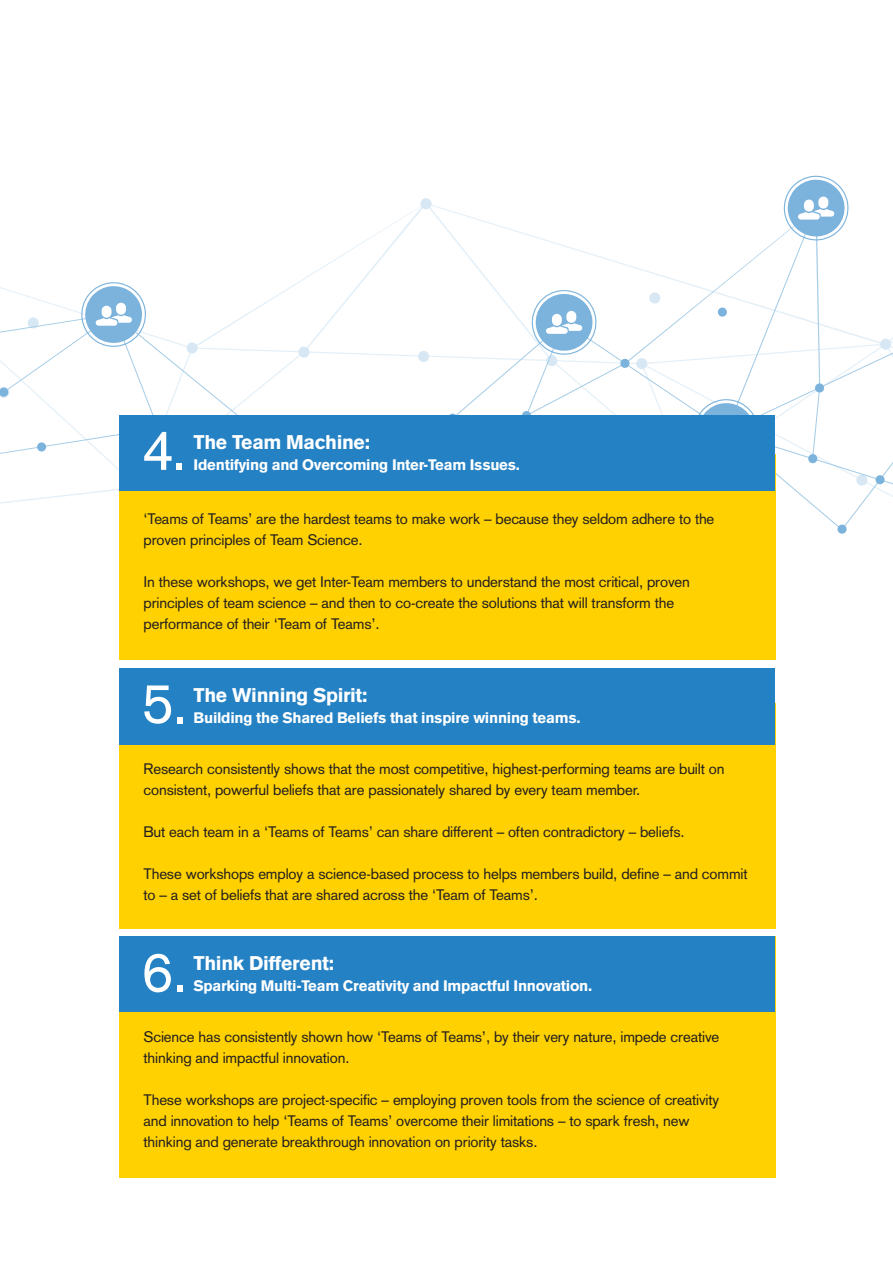
<style>
.page{position:relative;width:893px;height:1263px;background:#fff}
.page>*{position:absolute;margin:0;border:0;box-sizing:border-box;transform-origin:0 0}
.t1{font:55.8px "Akzidenz Grotesk";color:#fff}
.t2{font:900 19.5px "Akzidenz Grotesk";letter-spacing:-.02em;color:#fff}
.t3{font:15px/21px "Akzidenz Grotesk";letter-spacing:-.01em;color:#231f20}
.t4{font:900 15px "Akzidenz Grotesk";letter-spacing:-.02em;color:#fff}
</style>
<div class="page">
<svg style="left:420px;top:198px;width:12px;height:9px"></svg>
<svg style="left:0;top:207px;width:893px;height:412px"></svg>
<svg style="left:875px;top:475px;width:10px;height:9px"></svg>
<svg style="left:815px;top:383px;width:9px;height:10px"></svg>
<svg style="left:718px;top:307px;width:9px;height:10px"></svg>
<svg style="left:620px;top:359px;width:10px;height:9px"></svg>
<svg style="left:448px;top:413px;width:9px;height:2px"></svg>
<svg style="left:0;top:387px;width:9px;height:11px"></svg>
<svg style="left:37px;top:442px;width:9px;height:10px"></svg>
<svg style="left:808px;top:454px;width:9px;height:9px"></svg>
<svg style="left:522px;top:411px;width:9px;height:4px"></svg>
<svg style="left:837px;top:524px;width:10px;height:10px"></svg>
<svg style="left:693px;top:399px;width:75px;height:16px"></svg>
<svg style="left:81px;top:282px;width:67px;height:65px"></svg>
<svg style="left:531px;top:289px;width:66px;height:77px"></svg>
<svg style="left:783px;top:175px;width:66px;height:65px"></svg>
<div style="left:119px;top:454px;width:656px;height:206px;background:#ffd100"></div>
<div style="left:119px;top:703px;width:656px;height:226px;background:#ffd100"></div>
<div style="left:119px;top:936px;width:656px;height:241px;background:#ffd100"></div>
<div style="left:119px;top:415px;width:656px;height:75px;background:#2481c4"></div>
<div style="left:119px;top:668px;width:656px;height:77px;background:#2481c4"></div>
<div style="left:119px;top:936px;width:656px;height:76px;background:#2481c4"></div>
<h1 class="t1" style="left:142px;top:417px;width:46px">4.</h1>
<h2 class="t2" style="left:194px;top:430px;width:178px">The Team Machine:</h2>
<p class="t4" style="left:194px;top:455px;width:328px">Identifying and Overcoming Inter-Team Issues.</p>
<p class="t3" style="left:144px;top:508px;width:572px">‘Teams of Teams’ are the hardest teams to make work – because they seldom adhere to the proven principles of Team Science.</p>
<p class="t3" style="left:144px;top:571px;width:548px">In these workshops, we get Inter-Team members to understand the most critical, proven principles of team science – and then to co-create the solutions that will transform the performance of their ‘Team of Teams’.</p>
<h1 class="t1" style="left:142px;top:671px;width:47px">5.</h1>
<h2 class="t2" style="left:194px;top:683px;width:175px">The Winning Spirit:</h2>
<p class="t4" style="left:194px;top:708px;width:388px">Building the Shared Beliefs that inspire winning teams.</p>
<p class="t3" style="left:144px;top:758px;width:582px">Research consistently shows that the most competitive, highest-performing teams are built on consistent, powerful beliefs that are passionately shared by every team member.</p>
<p class="t3" style="left:144px;top:821px;width:543px">But each team in a ‘Teams of Teams’ can share different – often contradictory – beliefs.</p>
<p class="t3" style="left:144px;top:863px;width:606px">These workshops employ a science-based process to helps members build, define – and commit to – a set of beliefs that are shared across the ‘Team of Teams’.</p>
<h1 class="t1" style="left:142px;top:940px;width:47px">6.</h1>
<h2 class="t2" style="left:194px;top:951px;width:142px">Think Different:</h2>
<p class="t4" style="left:194px;top:977px;width:400px">Sparking Multi-Team Creativity and Impactful Innovation.</p>
<p class="t3" style="left:144px;top:1026px;width:577px">Science has consistently shown how ‘Teams of Teams’, by their very nature, impede creative thinking and impactful innovation.</p>
<p class="t3" style="left:144px;top:1089px;width:577px">These workshops are project-specific – employing proven tools from the science of creativity and innovation to help ‘Teams of Teams’ overcome their limitations – to spark fresh, new thinking and generate breakthrough innovation on priority tasks.</p>
</div>
